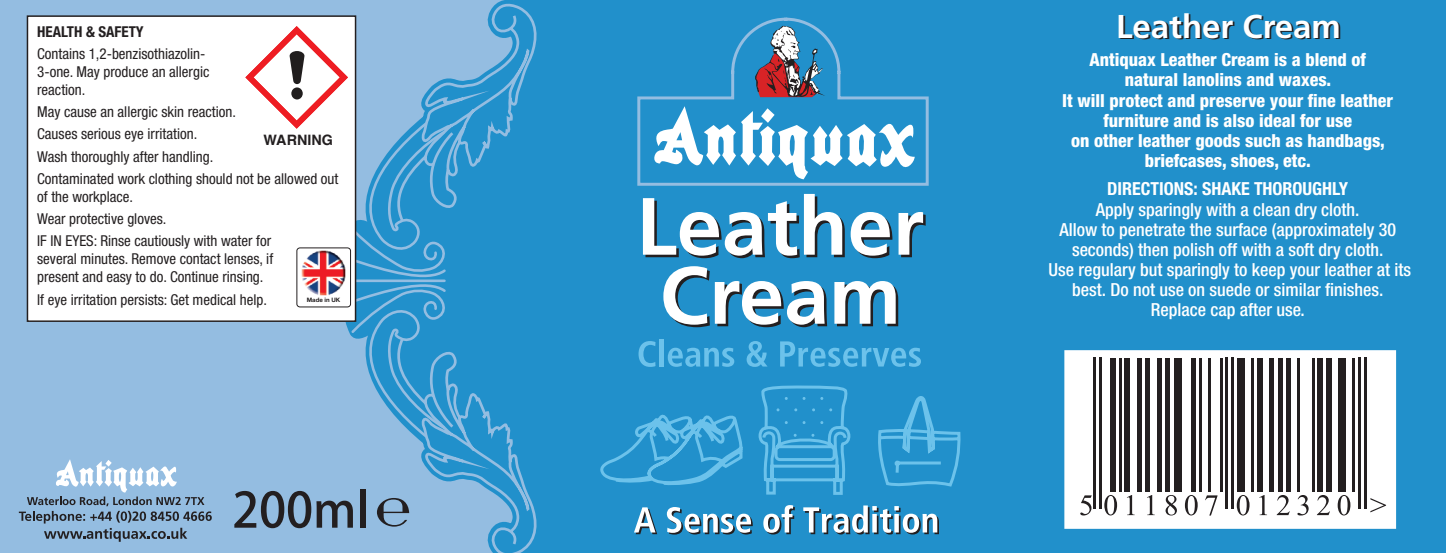
<style>
.page{position:relative;width:1446px;height:553px;background:#fff}
.page>*{position:absolute;margin:0;border:0;box-sizing:border-box;transform-origin:0 0}
.t1{font:700 81px/69px "Frutiger";color:#fff}
.t2{font:700 33px "Frutiger";color:#fff}
.t3{font:500 condensed 18px/20.1px "Helvetica Neue";color:#fff;text-align:center}
.t4{font:800 condensed 18px/20.1px "Helvetica Neue";color:#fff;text-align:center}
.t5{font:700 condensed 18px "Helvetica Neue";color:#fff}
.t6{font:condensed 15px/22.2px "Helvetica Neue";color:#231f20}
.t7{font:700 condensed 15px "Helvetica Neue";color:#231f20}
.t8{font:700 14.4px "Helvetica";color:#231f20}
.t9{font:700 6px "Helvetica Neue";color:#231f20}
</style>
<div class="page">
<div style="left:0;top:0;width:547px;height:553px;background:#94bde1"></div>
<div style="left:538px;top:0;width:908px;height:553px;background:#2190cb"></div>
<div style="left:538px;top:307px;width:56px;height:246px;background:#2190cb"></div>
<div style="left:497px;top:0;width:98px;height:252px;background:#2190cb"></div>
<svg style="left:487px;top:3px;width:51px;height:23px"></svg>
<svg style="left:636px;top:16px;width:294px;height:171px;background:#2c94cd"></svg>
<svg style="left:649px;top:106px;width:268px;height:73px"></svg>
<svg style="left:755px;top:26px;width:68px;height:71px;background:#6f7893"></svg>
<svg style="left:634px;top:507px;width:23px;height:27px"></svg>
<svg style="left:667px;top:507px;width:86px;height:27px"></svg>
<svg style="left:763px;top:505px;width:32px;height:29px"></svg>
<svg style="left:803px;top:505px;width:136px;height:29px"></svg>
<div style="left:1070px;top:356px;width:320px;height:165px;background:#fff"></div>
<hr style="left:1093px;top:357px;width:2px;height:151px;background:#231f20">
<hr style="left:1099px;top:357px;width:2px;height:151px;background:#231f20">
<div style="left:1110px;top:357px;width:5px;height:134px;background:#231f20"></div>
<hr style="left:1119px;top:357px;width:2px;height:134px;background:#231f20">
<div style="left:1125px;top:357px;width:5px;height:134px;background:#231f20"></div>
<div style="left:1136px;top:357px;width:5px;height:134px;background:#231f20"></div>
<div style="left:1145px;top:357px;width:5px;height:134px;background:#231f20"></div>
<div style="left:1156px;top:357px;width:5px;height:134px;background:#231f20"></div>
<div style="left:1165px;top:357px;width:5px;height:134px;background:#231f20"></div>
<div style="left:1174px;top:357px;width:7px;height:134px;background:#231f20"></div>
<div style="left:1191px;top:357px;width:5px;height:134px;background:#231f20"></div>
<hr style="left:1200px;top:357px;width:2px;height:134px;background:#231f20">
<hr style="left:1208px;top:357px;width:2px;height:134px;background:#231f20">
<hr style="left:1220px;top:357px;width:2px;height:134px;background:#231f20">
<hr style="left:1225px;top:357px;width:3px;height:151px;background:#231f20">
<hr style="left:1231px;top:357px;width:2px;height:151px;background:#231f20">
<div style="left:1237px;top:357px;width:8px;height:134px;background:#231f20"></div>
<hr style="left:1251px;top:357px;width:3px;height:134px;background:#231f20">
<div style="left:1257px;top:357px;width:5px;height:134px;background:#231f20"></div>
<div style="left:1269px;top:357px;width:5px;height:134px;background:#231f20"></div>
<div style="left:1277px;top:357px;width:5px;height:134px;background:#231f20"></div>
<div style="left:1286px;top:357px;width:5px;height:134px;background:#231f20"></div>
<hr style="left:1297px;top:357px;width:3px;height:134px;background:#231f20">
<hr style="left:1312px;top:357px;width:2px;height:134px;background:#231f20">
<div style="left:1317px;top:357px;width:6px;height:134px;background:#231f20"></div>
<div style="left:1326px;top:357px;width:5px;height:134px;background:#231f20"></div>
<div style="left:1338px;top:357px;width:8px;height:134px;background:#231f20"></div>
<hr style="left:1352px;top:357px;width:2px;height:134px;background:#231f20">
<hr style="left:1358px;top:357px;width:2px;height:151px;background:#231f20">
<hr style="left:1364px;top:357px;width:2px;height:151px;background:#231f20">
<svg style="left:1080px;top:495px;width:12px;height:20px"></svg>
<svg style="left:1104px;top:495px;width:13px;height:20px"></svg>
<svg style="left:1127px;top:495px;width:7px;height:20px"></svg>
<svg style="left:1147px;top:495px;width:7px;height:20px"></svg>
<svg style="left:1165px;top:495px;width:12px;height:20px"></svg>
<svg style="left:1185px;top:495px;width:12px;height:20px"></svg>
<svg style="left:1205px;top:495px;width:12px;height:20px"></svg>
<svg style="left:1236px;top:495px;width:13px;height:20px"></svg>
<svg style="left:1259px;top:495px;width:8px;height:20px"></svg>
<svg style="left:1276px;top:495px;width:13px;height:20px"></svg>
<svg style="left:1297px;top:495px;width:11px;height:20px"></svg>
<svg style="left:1317px;top:495px;width:13px;height:20px"></svg>
<svg style="left:1337px;top:495px;width:13px;height:20px"></svg>
<svg style="left:1370px;top:498px;width:16px;height:14px"></svg>
<div style="left:1064px;top:350px;width:332px;height:179px;border:6px solid #fff"></div>
<div style="left:612px;top:339px;width:240px;height:163px;background:#2190cb"></div>
<svg style="left:600px;top:396px;width:362px;height:92px;background:#2f99d1"></svg>
<svg style="left:638px;top:341px;width:17px;height:26px"></svg>
<div style="left:659px;top:339px;width:5px;height:27px;background:#6cc2eb"></div>
<svg style="left:668px;top:348px;width:66px;height:19px"></svg>
<svg style="left:746px;top:341px;width:21px;height:26px"></svg>
<svg style="left:780px;top:341px;width:141px;height:26px;background:#3ca1d6"></svg>
<div style="left:27px;top:16px;width:328px;height:305px;background:#fff"></div>
<div style="left:27px;top:15px;width:329px;height:307px;border:2px solid #231f20"></div>
<svg style="left:234px;top:26px;width:304px;height:527px"></svg>
<div style="left:297px;top:248px;width:53px;height:59px;background:#fff;border-radius:3px"></div>
<div style="left:297px;top:248px;width:54px;height:59px;border:1px solid #231f20;border-radius:3px"></div>
<img style="left:301px;top:251px;width:44px;height:44px">
<svg style="left:19px;top:459px;width:193px;height:83px"></svg>
<p class="t7" style="left:37px;top:26px;width:108px">HEALTH &amp; SAFETY</p>
<p class="t6" style="left:37px;top:46px;width:174px;line-height:18px">Contains 1,2-benzisothiazolin-<br>3-one. May produce an allergic reaction.</p>
<p class="t6" style="left:37px;top:102px;width:303px">May cause an allergic skin reaction.<br>Causes serious eye irritation.<br>Wash thoroughly after handling.<br>Contaminated work clothing should not be allowed out</p>
<p class="t6" style="left:37px;top:187px;width:235px">of the workplace.<br>Wear protective gloves.<br>IF IN EYES: Rinse cautiously with water for</p>
<p class="t6" style="left:37px;top:251px;width:237px;line-height:18px">several minutes. Remove contact lenses, if present and easy to do. Continue rinsing.</p>
<p class="t6" style="left:37px;top:289px;width:231px">If eye irritation persists: Get medical help.</p>
<p class="t8" style="left:264px;top:133px;width:71px">WARNING</p>
<p class="t9" style="left:307px;top:298px;width:35px">Made in UK</p>
<h1 class="t1" style="left:636px;top:198px;width:289px">Leather<br>Cream</h1>
<h2 class="t2" style="left:1116px;top:13px;width:226px">Leather Cream</h2>
<p class="t4" style="left:1062px;top:51px;width:332px">Antiquax Leather Cream is a blend of natural lanolins and waxes.<br>It will protect and preserve your fine leather furniture and is also ideal for use<br>on other leather goods such as handbags, briefcases, shoes, etc.</p>
<p class="t5" style="left:1107px;top:183px;width:243px">DIRECTIONS: SHAKE THOROUGHLY</p>
<p class="t3" style="left:1048px;top:201px;width:364px">Apply sparingly with a clean dry cloth.<br>Allow to penetrate the surface (approximately 30 seconds) then polish off with a soft dry cloth.<br>Use regulary but sparingly to keep your leather at its best. Do not use on suede or similar finishes.<br>Replace cap after use.</p>
</div>
